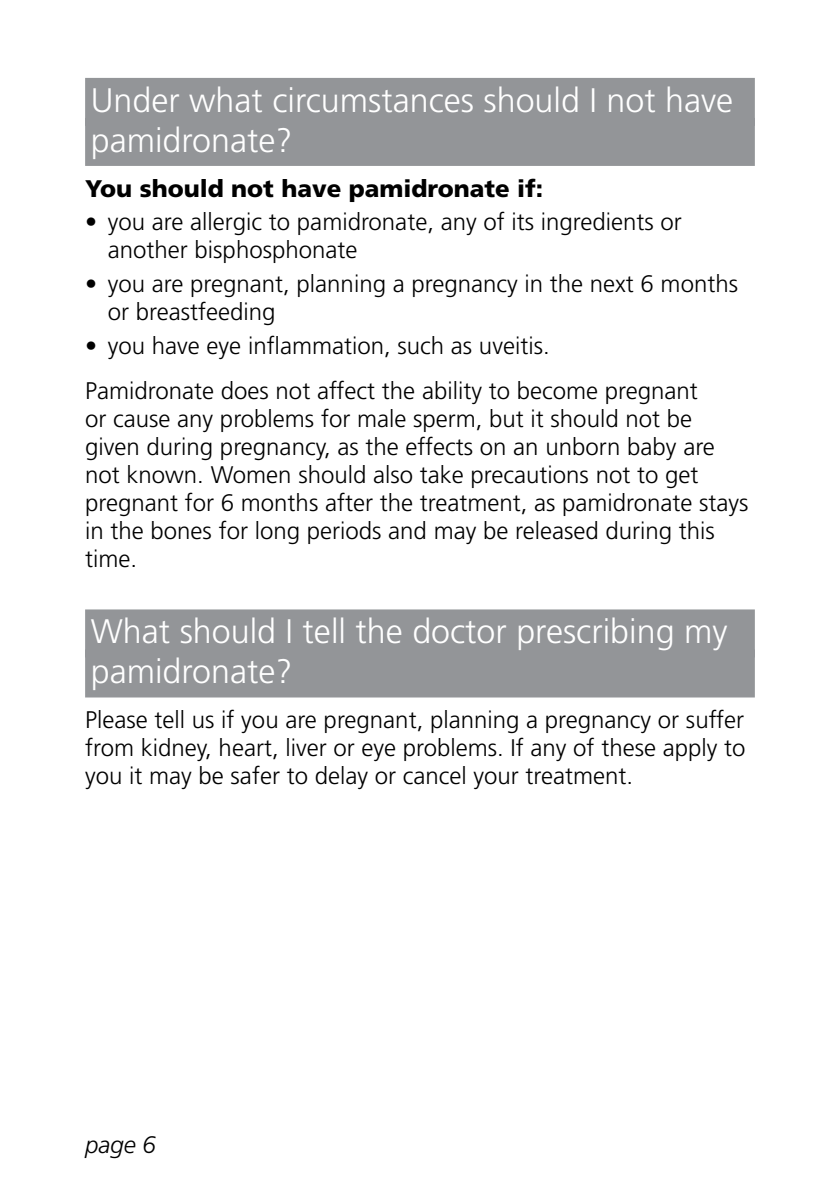
<style>
.page{position:relative;width:840px;height:1191px;background:#fff}
.page>*{position:absolute;margin:0;border:0;box-sizing:border-box;transform-origin:0 0}
.t1{font:300 34px/40px "Frutiger";color:#fff}
.t2{font:300 24px/28px "Frutiger";color:#000}
.t3{font:900 24px "Frutiger";color:#000}
.t4{font:italic 300 24px "Frutiger";color:#000}
</style>
<div class="page">
<div style="left:85px;top:78px;width:669px;height:48px;background:#939598"></div>
<div style="left:85px;top:118px;width:669px;height:48px;background:#939598"></div>
<div style="left:85px;top:609px;width:669px;height:48px;background:#939598"></div>
<div style="left:85px;top:649px;width:669px;height:48px;background:#939598"></div>
<h1 class="t1" style="left:91px;top:80px;width:643px">Under what circumstances should I not have pamidronate?</h1>
<p class="t3" style="left:85px;top:174px;width:459px">You should not have pamidronate if:</p>
<p class="t2" style="left:108px;top:208px;width:575px;text-indent:-23px">• you are allergic to pamidronate, any of its ingredients or another bisphosphonate</p>
<p class="t2" style="left:108px;top:270px;width:631px;text-indent:-23px">• you are pregnant, planning a pregnancy in the next 6 months or breastfeeding</p>
<p class="t2" style="left:85px;top:323px;width:614px;line-height:45px">• you have eye inflammation, such as uveitis.<br>Pamidronate does not affect the ability to become pregnant</p>
<p class="t2" style="left:85px;top:404px;width:664px">or cause any problems for male sperm, but it should not be given during pregnancy, as the effects on an unborn baby are not known. Women should also take precautions not to get pregnant for 6 months after the treatment, as pamidronate stays in the bones for long periods and may be released during this time.</p>
<h1 class="t1" style="left:91px;top:611px;width:638px">What should I tell the doctor prescribing my pamidronate?</h1>
<p class="t2" style="left:85px;top:706px;width:661px;text-align:justify">Please tell us if you are pregnant, planning a pregnancy or suffer from kidney, heart, liver or eye problems. If any of these apply to you it may be safer to delay or cancel your treatment.</p>
<p class="t4" style="left:85px;top:1131px;width:72px">page 6</p>
</div>
